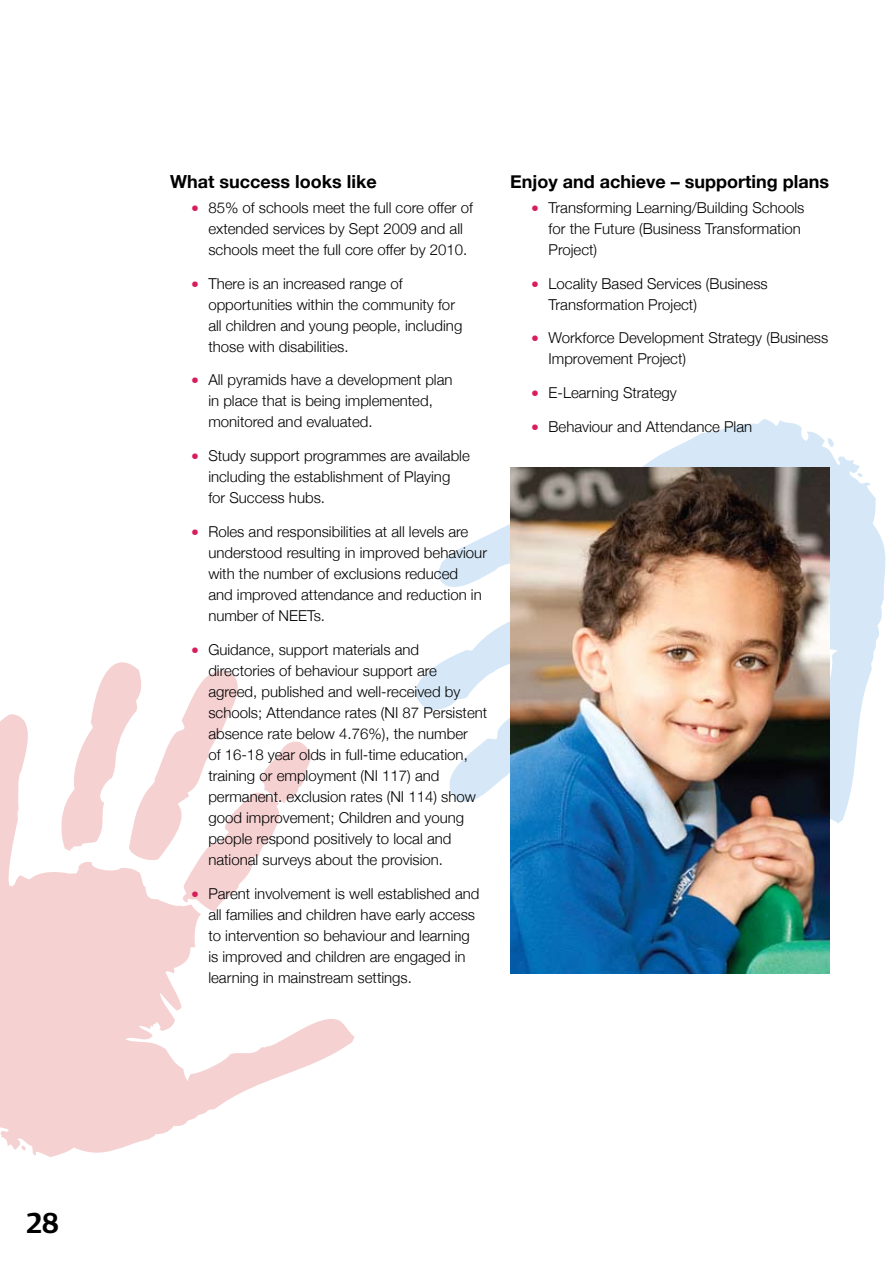
<style>
.page{position:relative;width:893px;height:1263px;background:#fff}
.page>*{position:absolute;margin:0;border:0;box-sizing:border-box;transform-origin:0 0}
.t1{font:700 30px "Foundry Form Sans";color:#000}
.t2{font:700 18px "Helvetica Neue";color:#000}
.t3{font:300 15px/21px "Helvetica Neue";color:#000}
.s1{font-family:"Page Serif";font-weight:700;font-size:18px;color:#d91c5c}
</style>
<div class="page">
<svg style="left:416px;top:419px;width:470px;height:436px"></svg>
<svg style="left:0;top:662px;width:355px;height:495px"></svg>
<img style="left:510px;top:468px;width:319px;height:506px">
<h1 class="t1" style="left:27px;top:1206px;width:33px">28</h1>
<p class="t2" style="left:170px;top:170px;width:208px">What success looks like</p>
<p class="t3" style="left:208px;top:197px;width:266px;text-indent:-17px"><span class="s1">•</span> 85% of schools meet the full core offer of extended services by Sept 2009 and all schools meet the full core offer by 2010.</p>
<p class="t3" style="left:208px;top:272px;width:255px;text-indent:-17px"><span class="s1">•</span> There is an increased range of opportunities within the community for all children and young people, including those with disabilities.</p>
<p class="t3" style="left:208px;top:369px;width:246px;text-indent:-17px"><span class="s1">•</span> All pyramids have a development plan in place that is being implemented, monitored and evaluated.</p>
<p class="t3" style="left:208px;top:445px;width:263px;text-indent:-17px"><span class="s1">•</span> Study support programmes are available including the establishment of Playing for Success hubs.</p>
<p class="t3" style="left:208px;top:521px;width:280px;text-indent:-17px"><span class="s1">•</span> Roles and responsibilities at all levels are understood resulting in improved behaviour with the number of exclusions reduced<br>and improved attendance and reduction in number of NEETs.</p>
<p class="t3" style="left:208px;top:639px;width:280px;text-indent:-17px"><span class="s1">•</span> Guidance, support materials and directories of behaviour support are agreed, published and well-received by schools; Attendance rates (NI 87 Persistent absence rate below 4.76%), the number<br>of 16-18 year olds in full-time education, training or employment (NI 117) and permanent. exclusion rates (NI 114) show good improvement; Children and young people respond positively to local and national surveys about the provision.</p>
<p class="t3" style="left:208px;top:882px;width:273px;text-indent:-17px"><span class="s1">•</span> Parent involvement is well established and all families and children have early access to intervention so behaviour and learning is improved and children are engaged in learning in mainstream settings.</p>
<p class="t2" style="left:510px;top:170px;width:320px">Enjoy and achieve – supporting plans</p>
<p class="t3" style="left:549px;top:197px;width:257px;text-indent:-17px"><span class="s1">•</span> Transforming Learning/Building Schools for the Future (Business Transformation<br>Project)</p>
<p class="t3" style="left:549px;top:272px;width:221px;text-indent:-17px"><span class="s1">•</span> Locality Based Services (Business<br>Transformation Project)</p>
<p class="t3" style="left:549px;top:327px;width:281px;text-indent:-17px"><span class="s1">•</span> Workforce Development Strategy (Business<br>Improvement Project)</p>
<p class="t3" style="left:531px;top:382px;width:147px"><span class="s1">•</span> E-Learning Strategy</p>
<p class="t3" style="left:531px;top:416px;width:222px"><span class="s1">•</span> Behaviour and Attendance Plan</p>
</div>
